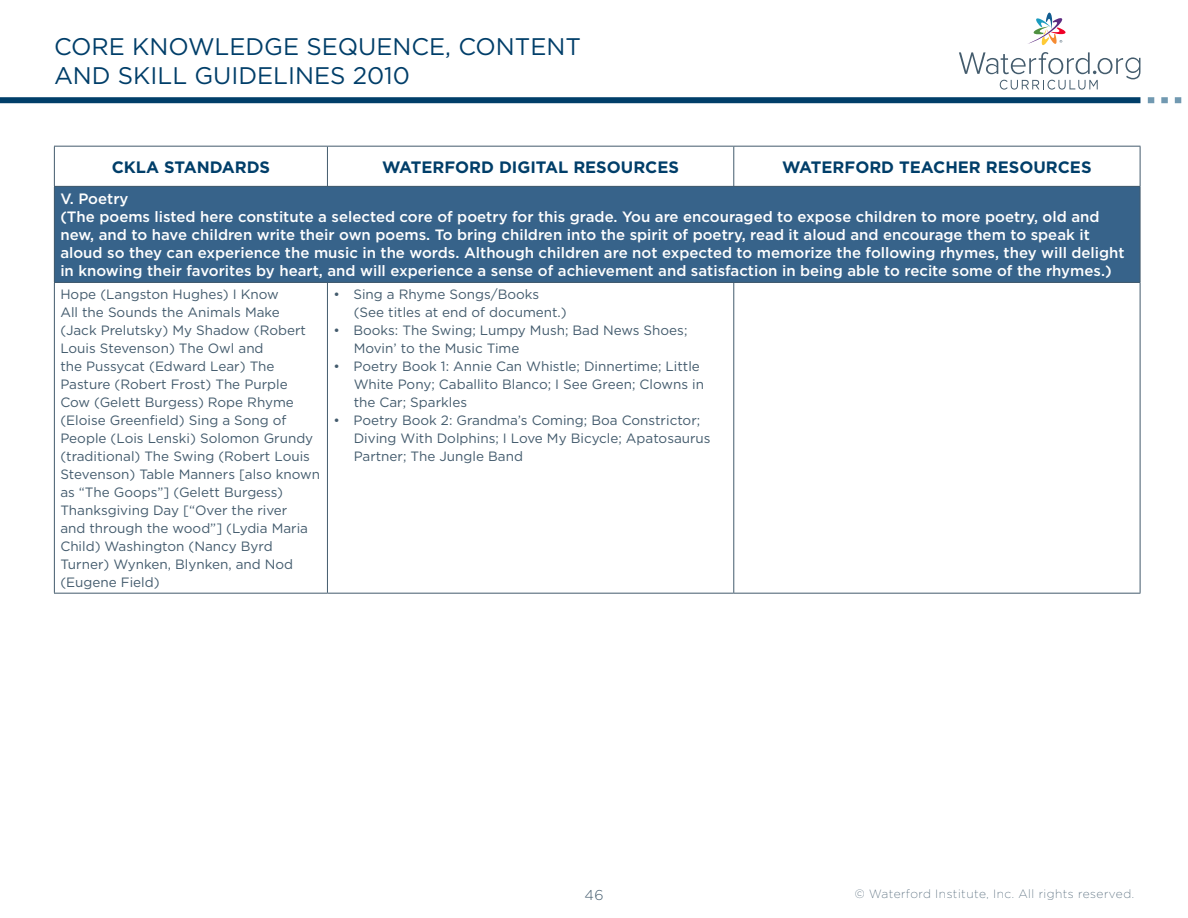
<style>
.page{position:relative;width:1188px;height:918px;background:#fff}
.page>*{position:absolute;margin:0;border:0;box-sizing:border-box;transform-origin:0 0}
.t1{font:24px/28.8px "Gotham";color:#003e69}
.t2{font:700 16.5px "Gotham";color:#003e69}
.t3{font:500 15px/18px "Gotham";color:#fff}
.t4{font:300 14.25px "Gotham";color:#435b6d}
.t5{font:13.5px/18px "Gotham";color:#435b6d}
.t6{font:200 12px "Gotham";letter-spacing:.04em;color:#435b6d}
</style>
<div class="page">
<svg style="left:959px;top:52px;width:181px;height:38px"></svg>
<svg style="left:1028px;top:12px;width:38px;height:33px"></svg>
<div style="left:0;top:97px;width:1140px;height:6px;background:#003e69"></div>
<svg style="left:1148px;top:97px;width:6px;height:6px"></svg>
<div style="left:1161px;top:97px;width:7px;height:6px;background:#7199b1"></div>
<svg style="left:1175px;top:97px;width:6px;height:6px"></svg>
<svg style="left:55px;top:147px;width:1085px;height:39px"></svg>
<div style="left:54px;top:186px;width:1086px;height:96px;background:#37638a"></div>
<hr style="left:54px;top:283px;width:1px;height:310px;background:#435b6d">
<hr style="left:327px;top:283px;width:1px;height:310px;background:#435b6d">
<hr style="left:733px;top:283px;width:1px;height:310px;background:#435b6d">
<hr style="left:1140px;top:283px;width:1px;height:310px;background:#435b6d">
<hr style="left:54px;top:187px;width:1px;height:95px;background:#435b6d">
<hr style="left:1140px;top:187px;width:1px;height:95px;background:#435b6d">
<hr style="left:54px;top:282px;width:273px;height:1px;background:#435b6d">
<hr style="left:327px;top:282px;width:407px;height:1px;background:#435b6d">
<hr style="left:734px;top:282px;width:406px;height:1px;background:#435b6d">
<hr style="left:54px;top:593px;width:273px;height:1px;background:#435b6d">
<hr style="left:327px;top:593px;width:407px;height:1px;background:#435b6d">
<hr style="left:734px;top:593px;width:406px;height:1px;background:#435b6d">
<hr style="left:54px;top:146px;width:273px;height:1px;background:#435b6d">
<hr style="left:54px;top:147px;width:1px;height:39px;background:#435b6d">
<hr style="left:54px;top:186px;width:273px;height:1px;background:#435b6d">
<hr style="left:327px;top:146px;width:407px;height:1px;background:#435b6d">
<hr style="left:327px;top:147px;width:1px;height:39px;background:#435b6d">
<hr style="left:327px;top:186px;width:407px;height:1px;background:#435b6d">
<hr style="left:734px;top:146px;width:406px;height:1px;background:#435b6d">
<hr style="left:733px;top:147px;width:1px;height:39px;background:#435b6d">
<hr style="left:1140px;top:147px;width:1px;height:39px;background:#435b6d">
<hr style="left:734px;top:186px;width:406px;height:1px;background:#435b6d">
<h1 class="t1" style="left:54px;top:31px;width:529px">CORE KNOWLEDGE SEQUENCE, CONTENT<br>AND SKILL GUIDELINES 2010</h1>
<p class="t2" style="left:112px;top:156px;width:160px">CKLA STANDARDS</p>
<p class="t2" style="left:382px;top:156px;width:298px">WATERFORD DIGITAL RESOURCES</p>
<p class="t2" style="left:782px;top:156px;width:311px">WATERFORD TEACHER RESOURCES</p>
<p class="t3" style="left:60px;top:190px;width:1066px">V. Poetry<br>(The poems listed here constitute a selected core of poetry for this grade. You are encouraged to expose children to more poetry, old and new, and to have children write their own poems. To bring children into the spirit of poetry, read it aloud and encourage them to speak it aloud so they can experience the music in the words. Although children are not expected to memorize the following rhymes, they will delight in knowing their favorites by heart, and will experience a sense of achievement and satisfaction in being able to recite some of the rhymes.)</p>
<p class="t5" style="left:60px;top:285px;width:261px">Hope (Langston Hughes) I Know<br>All the Sounds the Animals Make<br>(Jack Prelutsky) My Shadow (Robert<br>Louis Stevenson) The Owl and<br>the Pussycat (Edward Lear) The<br>Pasture (Robert Frost) The Purple<br>Cow (Gelett Burgess) Rope Rhyme (Eloise Greenfield) Sing a Song of<br>People (Lois Lenski) Solomon Grundy (traditional) The Swing (Robert Louis<br>Stevenson) Table Manners [also known as “The Goops”] (Gelett Burgess)<br>Thanksgiving Day [“Over the river<br>and through the wood”] (Lydia Maria<br>Child) Washington (Nancy Byrd<br>Turner) Wynken, Blynken, and Nod (Eugene Field)</p>
<p class="t5" style="left:354px;top:285px;width:215px;text-indent:-20px">• Sing a Rhyme Songs/Books (See titles at end of document.)</p>
<p class="t5" style="left:354px;top:321px;width:335px;text-indent:-20px">• Books: The Swing; Lumpy Mush; Bad News Shoes;<br>Movin’ to the Music Time</p>
<p class="t5" style="left:354px;top:357px;width:352px;text-indent:-20px">• Poetry Book 1: Annie Can Whistle; Dinnertime; Little<br>White Pony; Caballito Blanco; I See Green; Clowns in the Car; Sparkles</p>
<p class="t5" style="left:354px;top:411px;width:359px;text-indent:-20px">• Poetry Book 2: Grandma’s Coming; Boa Constrictor;<br>Diving With Dolphins; I Love My Bicycle; Apatosaurus<br>Partner; The Jungle Band</p>
<p class="t4" style="left:584px;top:886px;width:21px">46</p>
<p class="t6" style="left:855px;top:886px;width:281px">© Waterford Institute, Inc. All rights reserved.</p>
</div>
